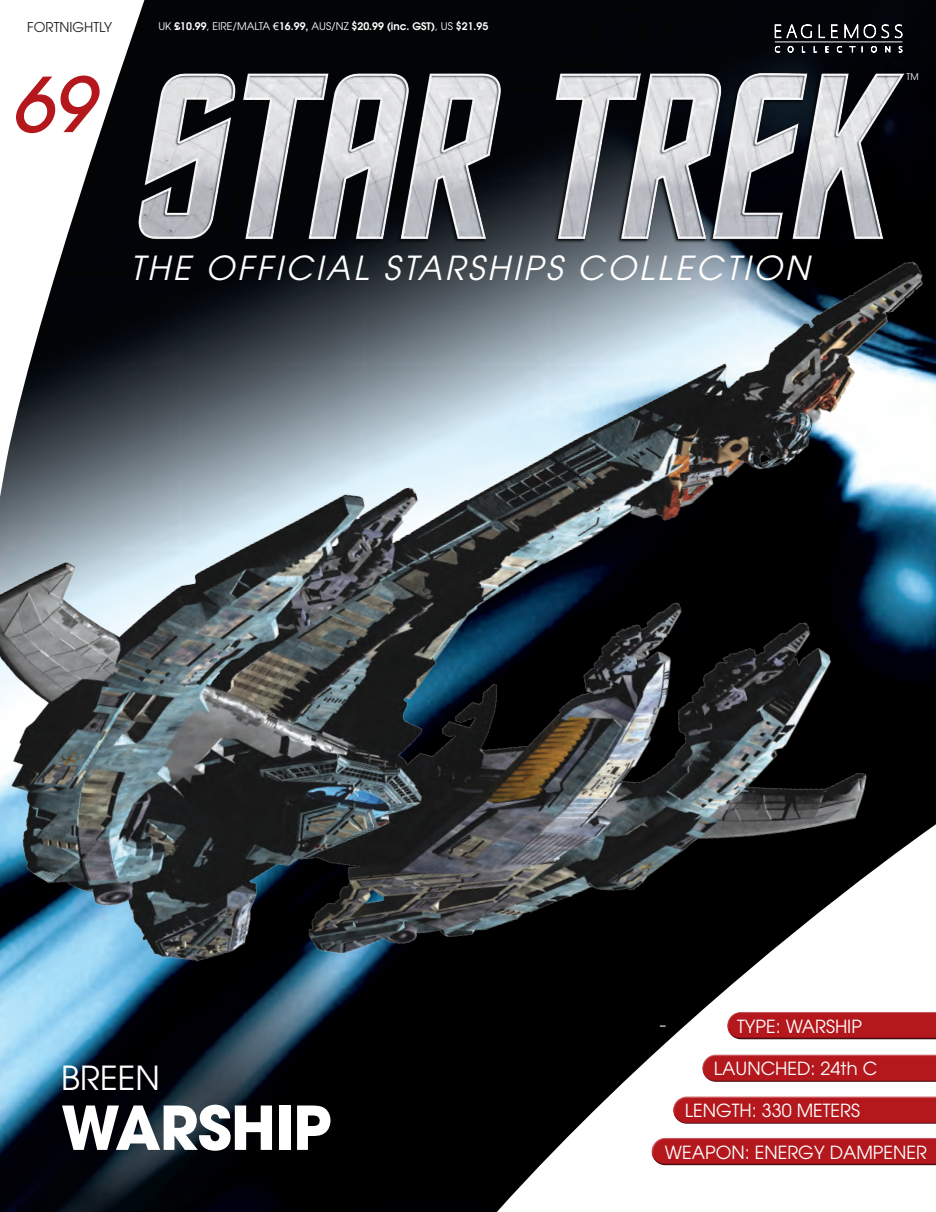
<style>
.page{position:relative;width:936px;height:1212px;background:#fff}
.page>*{position:absolute;margin:0;border:0;box-sizing:border-box;transform-origin:0 0}
.t1{font:italic 500 75px "Avant Garde LT";color:#b4181d}
.t2{font:700 60px "Avant Garde";letter-spacing:-.02em;color:#fff}
.t3{font:italic 33px "Avant Garde LT";letter-spacing:.09em;color:#fff}
.t4{font:33px "Avant Garde";color:#fff}
.t5{font:18px "Avant Garde";color:#fff}
.t6{font:13.5px "Avant Garde";color:#231f20}
.t7{font:600 10.5px "Avant Garde";color:#fff}
.t8{font:9px "Avant Garde";color:#fff}
.s1{font-weight:400}
.s2{font-family:"Arial";font-weight:400}
</style>
<div class="page">
<div style="left:0;top:0;width:935px;height:1212px;background:#020406"></div>
<svg style="left:88px;top:1112px;width:847px;height:100px"></svg>
<svg style="left:0;top:0;width:178px;height:213px"></svg>
<div style="left:672px;top:1100px;width:263px;height:25px;background:#231f20;opacity:.75"></div>
<div style="left:651px;top:1135px;width:284px;height:23px;background:#fff;opacity:.75"></div>
<div style="left:651px;top:1142px;width:284px;height:24px;background:#231f20;opacity:.75"></div>
<img style="left:0;top:213px;width:935px;height:899px">
<svg style="left:774px;top:22px;width:37px;height:16px"></svg>
<svg style="left:818px;top:24px;width:19px;height:14px"></svg>
<svg style="left:844px;top:23px;width:58px;height:16px"></svg>
<svg style="left:774px;top:46px;width:6px;height:3px"></svg>
<svg style="left:787px;top:46px;width:7px;height:3px"></svg>
<svg style="left:801px;top:46px;width:4px;height:3px"></svg>
<svg style="left:813px;top:46px;width:4px;height:3px"></svg>
<svg style="left:824px;top:46px;width:5px;height:3px"></svg>
<svg style="left:836px;top:46px;width:6px;height:3px"></svg>
<svg style="left:848px;top:46px;width:15px;height:3px"></svg>
<svg style="left:870px;top:46px;width:7px;height:3px"></svg>
<svg style="left:884px;top:46px;width:6px;height:3px"></svg>
<svg style="left:898px;top:46px;width:4px;height:3px"></svg>
<hr style="left:774px;top:42px;width:128px;height:1px;background:#fff">
<img style="left:123px;top:49px;width:792px;height:250px">
<p class="t6" style="left:27px;top:19px;width:87px">FORTNIGHTLY</p>
<h1 class="t1" style="left:11px;top:58px;width:85px">69</h1>
<p class="t7" style="left:158px;top:20px;width:331px"><span class="s1">UK</span> £10.99<span class="s1">, EIRE/MALTA</span> <span class="s2">€</span>16.99, <span class="s1">AUS/NZ</span> $20.99 (inc. GST)<span class="s1">, US</span> $21.95</p>
<h3 class="t3" style="left:130px;top:249px;width:680px">THE OFFICIAL STARSHIPS COLLECTION</h3>
<p class="t8" style="left:906px;top:72px;width:14px">TM</p>
<h3 class="t4" style="left:61px;top:1058px;width:100px">BREEN</h3>
<h2 class="t2" style="left:61px;top:1089px;width:272px">WARSHIP</h2>
<p class="t5" style="left:737px;top:1016px;width:126px">TYPE: WARSHIP</p>
<p class="t5" style="left:713px;top:1058px;width:165px">LAUNCHED: 24th C</p>
<p class="t5" style="left:684px;top:1100px;width:177px">LENGTH: 330 METERS</p>
<p class="t5" style="left:664px;top:1142px;width:264px">WEAPON: ENERGY DAMPENER</p>
</div>
